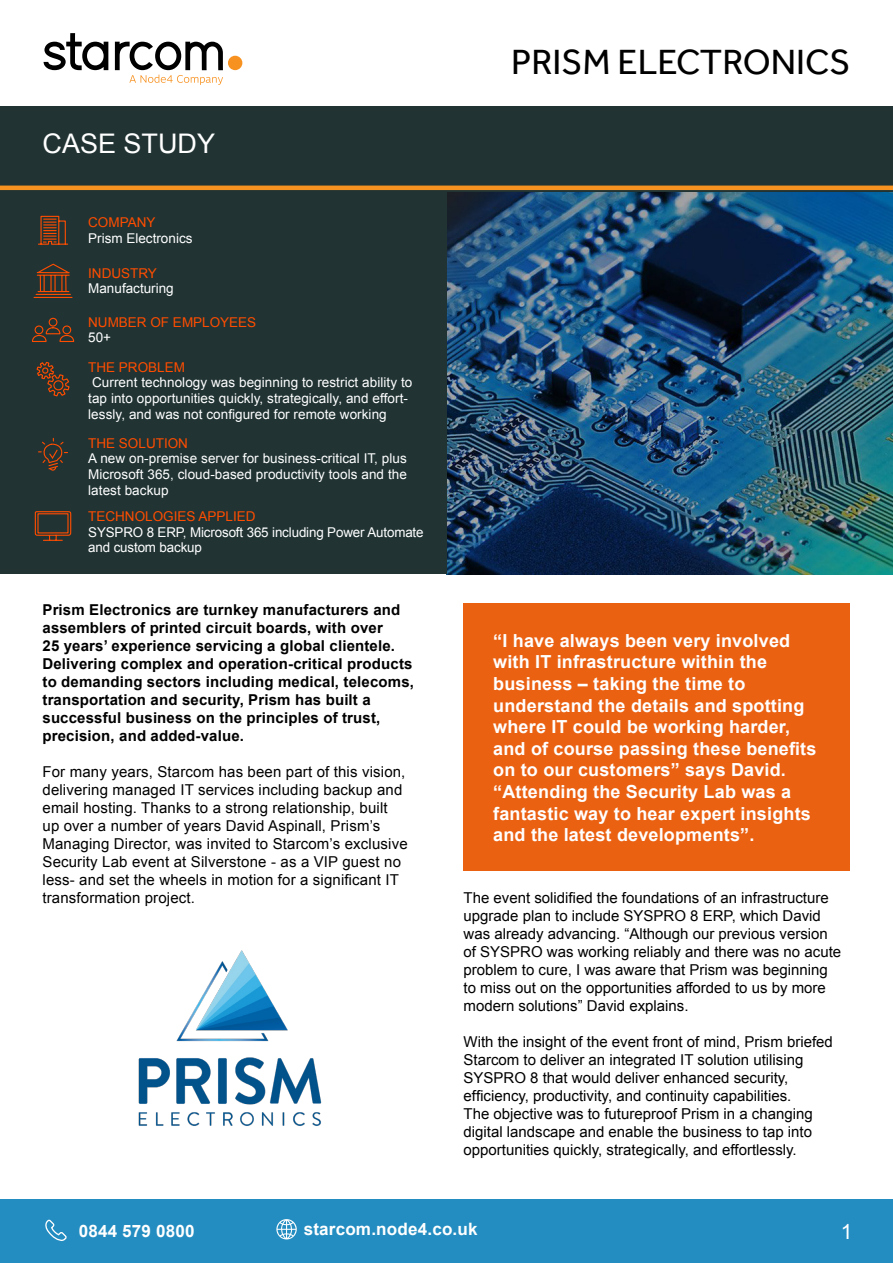
<style>
.page{position:relative;width:893px;height:1263px;background:#fff}
.page>*{position:absolute;margin:0;border:0;box-sizing:border-box;transform-origin:0 0}
.t1{font:36px "Effra";color:#000}
.t2{font:27px "Arial";color:#fff}
.t3{font:21px "Arial";color:#fff}
.t4{font:700 18px/21.6px "Arial";letter-spacing:.01em;color:#fff}
.t5{font:700 17.1px "Arial";letter-spacing:.01em;color:#fff}
.t6{font:15px/18px "Arial";color:#000}
.t7{font:700 15px/18px "Arial";letter-spacing:.01em;color:#000}
.t8{font:13.5px/15.8px "Arial";letter-spacing:.005em;color:#fff}
.t9{font:13.5px "Arial";color:#ff4d00}
</style>
<div class="page">
<div style="left:0;top:1199px;width:893px;height:64px;background:#238dc1"></div>
<img style="left:446px;top:191px;width:447px;height:383px">
<div style="left:463px;top:604px;width:387px;height:267px;background:#eb6112"></div>
<div style="left:0;top:106px;width:893px;height:85px;background:#213333"></div>
<div style="left:0;top:106px;width:446px;height:468px;background:#213333"></div>
<svg style="left:38px;top:215px;width:31px;height:30px"></svg>
<svg style="left:33px;top:263px;width:40px;height:35px"></svg>
<svg style="left:31px;top:317px;width:44px;height:25px"></svg>
<svg style="left:36px;top:361px;width:34px;height:36px"></svg>
<svg style="left:38px;top:438px;width:30px;height:33px"></svg>
<svg style="left:34px;top:511px;width:38px;height:30px"></svg>
<img style="left:138px;top:950px;width:184px;height:176px">
<hr style="left:0;top:186px;width:893px;height:4px;background:#f79221">
<svg style="left:44px;top:33px;width:64px;height:37px"></svg>
<div style="left:228px;top:56px;width:14px;height:14px;background:#f79221;border-radius:50%"></div>
<svg style="left:115px;top:42px;width:108px;height:43px"></svg>
<svg style="left:276px;top:1219px;width:21px;height:20px"></svg>
<svg style="left:45px;top:1219px;width:22px;height:22px"></svg>
<h2 class="t2" style="left:43px;top:126px;width:174px">CASE STUDY</h2>
<p class="t9" style="left:88px;top:214px;width:69px">COMPANY</p>
<p class="t8" style="left:88px;top:230px;width:106px">Prism Electronics</p>
<p class="t9" style="left:88px;top:264px;width:70px">INDUSTRY</p>
<p class="t8" style="left:88px;top:281px;width:87px">Manufacturing</p>
<p class="t9" style="left:88px;top:313px;width:170px">NUMBER OF EMPLOYEES</p>
<p class="t8" style="left:88px;top:330px;width:24px">50+</p>
<p class="t9" style="left:88px;top:358px;width:98px">THE PROBLEM</p>
<p class="t8" style="left:88px;top:375px;width:326px">Current technology was beginning to restrict ability to tap into opportunities quickly, strategically, and effort&shy;lessly, and was not configured for remote working</p>
<p class="t9" style="left:88px;top:434px;width:101px">THE SOLUTION</p>
<p class="t8" style="left:88px;top:451px;width:320px;text-align:justify">A new on-premise server for business-critical IT, plus Microsoft 365, cloud-based productivity tools and the latest backup</p>
<p class="t9" style="left:88px;top:507px;width:169px">TECHNOLOGIES APPLIED</p>
<p class="t8" style="left:88px;top:524px;width:337px">SYSPRO 8 ERP, Microsoft 365 including Power Automate and custom backup</p>
<p class="t7" style="left:43px;top:601px;width:373px">Prism Electronics are turnkey manufacturers and assemblers of printed circuit boards, with over<br>25 years’ experience servicing a global clientele.<br>Delivering complex and operation-critical products to demanding sectors including medical, telecoms, transportation and security, Prism has built a successful business on the principles of trust, precision, and added-value.</p>
<p class="t6" style="left:43px;top:763px;width:367px">For many years, Starcom has been part of this vision, delivering managed IT services including backup and email hosting. Thanks to a strong relationship, built up over a number of years David Aspinall, Prism’s Managing Director, was invited to Starcom’s exclusive Security Lab event at Silverstone - as a VIP guest no less- and set the wheels in motion for a significant IT transformation project.</p>
<h1 class="t1" style="left:511px;top:41px;width:341px">PRISM ELECTRONICS</h1>
<p class="t4" style="left:493px;top:630px;width:325px">“I have always been very involved with IT infrastructure within the business – taking the time to understand the details and spotting where IT could be working harder, and of course passing these benefits on to our customers” says David. “Attending the Security Lab was a fantastic way to hear expert insights and the latest developments”.</p>
<p class="t6" style="left:463px;top:889px;width:379px">The event solidified the foundations of an infrastructure upgrade plan to include SYSPRO 8 ERP, which David was already advancing. “Although our previous version of SYSPRO was working reliably and there was no acute problem to cure, I was aware that Prism was beginning to miss out on the opportunities afforded to us by more modern solutions” David explains.</p>
<p class="t6" style="left:463px;top:1033px;width:371px">With the insight of the event front of mind, Prism briefed Starcom to deliver an integrated IT solution utilising SYSPRO 8 that would deliver enhanced security, efficiency, productivity, and continuity capabilities.<br>The objective was to futureproof Prism in a changing digital landscape and enable the business to tap into opportunities quickly, strategically, and effortlessly.</p>
<p class="t5" style="left:79px;top:1220px;width:118px">0844 579 0800</p>
<p class="t5" style="left:304px;top:1217px;width:175px">starcom.node4.co.uk</p>
<h3 class="t3" style="left:841px;top:1217px;width:13px">1</h3>
</div>
